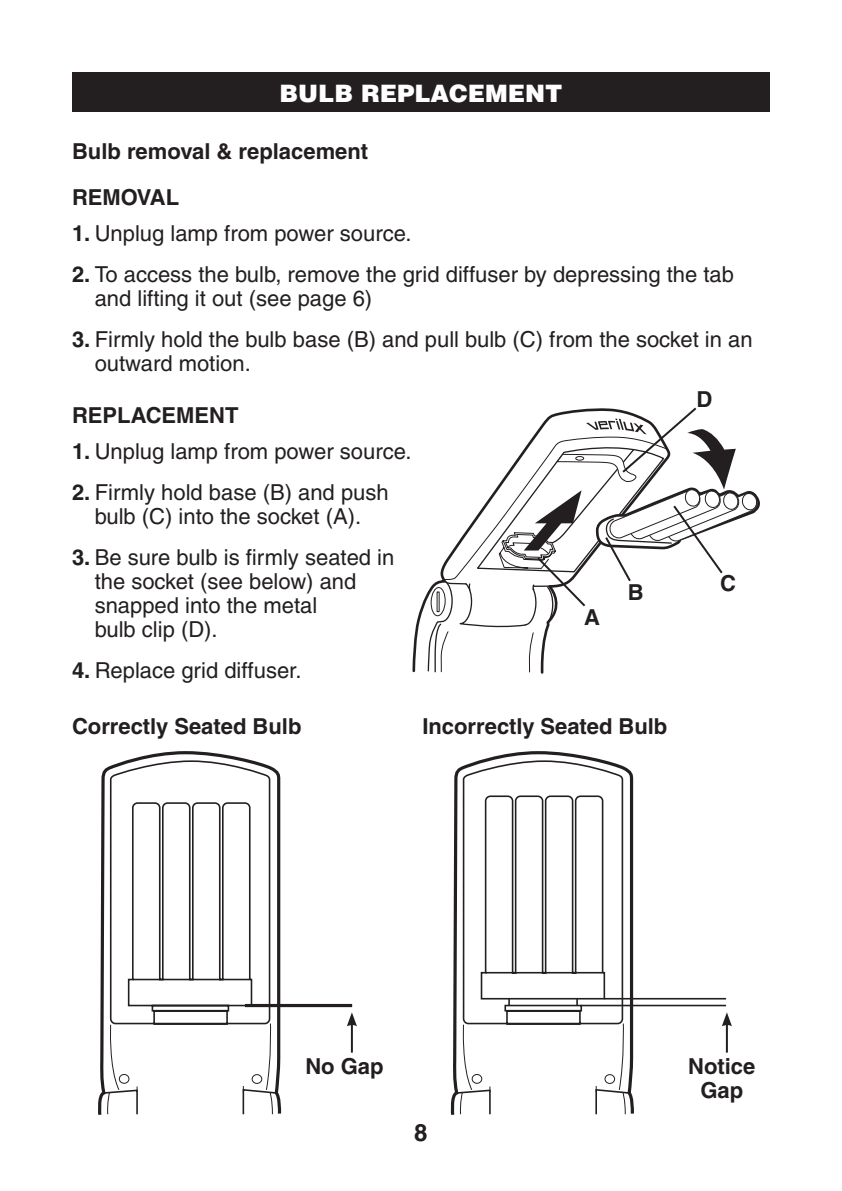
<style>
.page{position:relative;width:842px;height:1191px;background:#fff}
.page>*{position:absolute;margin:0;border:0;box-sizing:border-box;transform-origin:0 0}
.t1{font:900 24px "Helvetica";color:#fff}
.t2{font:700 24px "Helvetica";color:#231f20}
.t3{font:22px/24px "Helvetica";color:#231f20}
.t4{font:700 22px/46.6px "Helvetica";color:#231f20}
.s1{font-weight:700}
</style>
<div class="page">
<svg style="left:412px;top:593px;width:15px;height:80px"></svg>
<div style="left:72px;top:72px;width:698px;height:40px;background:#231f20"></div>
<svg style="left:98px;top:751px;width:185px;height:364px"></svg>
<svg style="left:109px;top:759px;width:162px;height:263px"></svg>
<svg style="left:102px;top:1022px;width:176px;height:93px"></svg>
<svg style="left:450px;top:751px;width:186px;height:364px"></svg>
<svg style="left:462px;top:759px;width:162px;height:263px"></svg>
<svg style="left:455px;top:1022px;width:176px;height:93px"></svg>
<svg style="left:508px;top:998px;width:2px;height:7px"></svg>
<svg style="left:576px;top:998px;width:2px;height:7px"></svg>
<hr style="left:245px;top:1004px;width:107px;height:3px;background:#231f20">
<hr style="left:604px;top:998px;width:122px;height:1px;background:#231f20">
<hr style="left:581px;top:1004px;width:145px;height:2px;background:#231f20">
<hr style="left:351px;top:1023px;width:2px;height:29px;background:#231f20">
<svg style="left:347px;top:1012px;width:10px;height:14px"></svg>
<hr style="left:726px;top:1023px;width:2px;height:29px;background:#231f20">
<svg style="left:722px;top:1012px;width:10px;height:14px"></svg>
<svg style="left:427px;top:407px;width:333px;height:266px"></svg>
<p class="t1" style="left:280px;top:84px;width:284px">BULB REPLACEMENT</p>
<p class="t4" style="left:72px;top:130px;width:298px">Bulb removal &amp; replacement<br>REMOVAL</p>
<p class="t3" style="left:72px;top:223px;width:341px"><span class="s1">1.</span> Unplug lamp from power source.</p>
<p class="t3" style="left:95px;top:264px;width:641px;text-indent:-23px"><span class="s1">2.</span> To access the bulb, remove the grid diffuser by depressing the tab and lifting it out (see page 6)</p>
<p class="t3" style="left:95px;top:329px;width:659px;text-indent:-23px"><span class="s1">3.</span> Firmly hold the bulb base (B) and pull bulb (C) from the socket in an outward motion.</p>
<p class="t4" style="left:72px;top:394px;width:168px">REPLACEMENT</p>
<p class="t3" style="left:72px;top:441px;width:341px"><span class="s1">1.</span> Unplug lamp from power source.</p>
<p class="t3" style="left:72px;top:482px;width:318px;text-align:center"><span class="s1">2.</span> Firmly hold base (B) and push bulb (C) into the socket (A).</p>
<p class="t3" style="left:95px;top:547px;width:301px;text-indent:-23px"><span class="s1">3.</span> Be sure bulb is firmly seated in the socket (see below) and snapped into the metal<br>bulb clip (D).</p>
<p class="t3" style="left:72px;top:660px;width:231px"><span class="s1">4.</span> Replace grid diffuser.</p>
<p class="t4" style="left:72px;top:704px;width:231px">Correctly Seated Bulb</p>
<p class="t4" style="left:422px;top:704px;width:246px">Incorrectly Seated Bulb</p>
<p class="t4" style="left:696px;top:378px;width:17px">D</p>
<p class="t4" style="left:628px;top:571px;width:17px">B</p>
<p class="t4" style="left:720px;top:562px;width:17px">C</p>
<p class="t4" style="left:584px;top:596px;width:17px">A</p>
<p class="t4" style="left:305px;top:1044px;width:80px">No Gap</p>
<p class="t4" style="left:688px;top:1056px;width:69px;line-height:24px;text-align:center">Notice<br>Gap</p>
<p class="t2" style="left:414px;top:1124px;width:15px">8</p>
</div>
